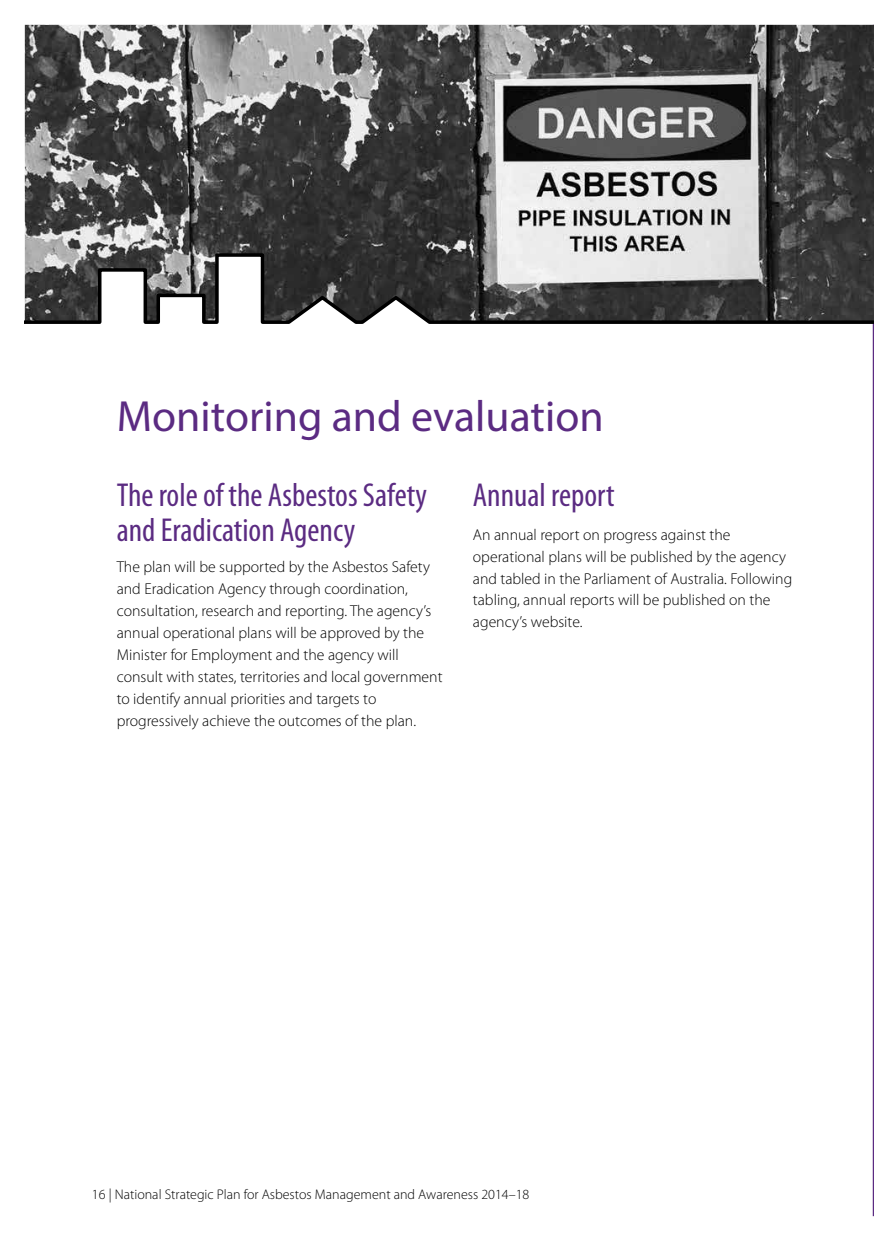
<style>
.page{position:relative;width:874px;height:1241px;background:#fff}
.page>*{position:absolute;margin:0;border:0;box-sizing:border-box;transform-origin:0 0}
.t1{font:43.75px "Myriad Pro";color:#5b2b82}
.t2{font:condensed 33.25px/35px "Myriad Pro";color:#5b2b82}
.t3{font:300 15.75px/21.9px "Myriad Pro";color:#000}
.t4{font:300 14px "Myriad Pro";color:#000}
</style>
<div class="page">
<hr style="left:873px;top:26px;width:1px;height:1188px;background:#5b2b82">
<svg style="left:872px;top:325px;width:1px;height:890px"></svg>
<svg style="left:25px;top:25px;width:848px;height:300px"></svg>
<h1 class="t1" style="left:117px;top:389px;width:488px">Monitoring and evaluation</h1>
<h2 class="t2" style="left:117px;top:476px;width:312px">The role of the Asbestos Safety and Eradication Agency</h2>
<p class="t3" style="left:117px;top:556px;width:327px">The plan will be supported by the Asbestos Safety and Eradication Agency through coordination, consultation, research and reporting. The agency’s annual operational plans will be approved by the Minister for Employment and the agency will consult with states, territories and local government to identify annual priorities and targets to progressively achieve the outcomes of the plan.</p>
<h2 class="t2" style="left:472px;top:476px;width:143px">Annual report</h2>
<p class="t3" style="left:472px;top:523px;width:320px">An annual report on progress against the operational plans will be published by the agency and tabled in the Parliament of Australia. Following tabling, annual reports will be published on the agency’s website.</p>
<p class="t4" style="left:92px;top:1185px;width:438px">16 | National Strategic Plan for Asbestos Management and Awareness 2014–18</p>
</div>
